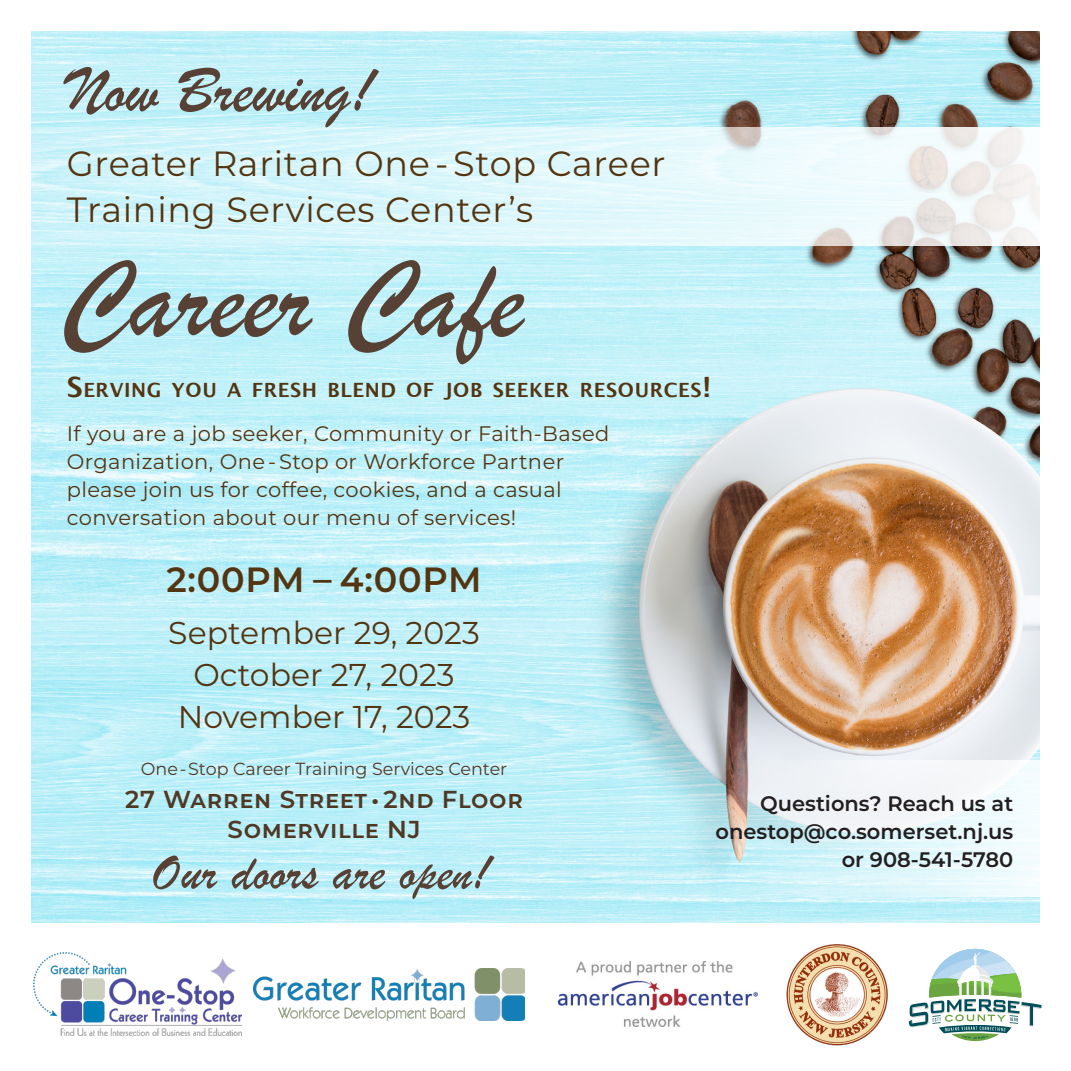
<style>
.page{position:relative;width:1071px;height:1071px;background:#fff}
.page>*{position:absolute;margin:0;border:0;box-sizing:border-box;transform-origin:0 0}
.t1{font:115.5px "Brush Script";color:#574135}
.Running_head{font:66.5px "Brush Script";color:#574135}
.Our_doors{font:52.5px "Brush Script";color:#574135}
.t2{font:35px/45.5px "Montserrat";letter-spacing:.02em;color:#533511}
.Time{font:600 35px "Montserrat";letter-spacing:.02em;color:#533511}
.Dates{font:31.5px "Montserrat";color:#533511}
.Address{font:600 24.5px/29.8px "Montserrat";letter-spacing:.03em;color:#4f3925;text-align:center}
.Body_text{font:21px/28px "Montserrat";letter-spacing:.02em;color:#533511}
.Questions{font:600 21px/28px "Montserrat";color:#231f20;text-align:right}
.Subtitle{font:700 19.6px "Lucida Grande";letter-spacing:.03em;color:#533511}
.One-Stop{font:17.5px "Montserrat";color:#4f3925}
.s1{font-size:28px}
.s2{font-family:"Avenir Next Condensed";font-weight:500}
.s3{font-family:"Myriad Pro";font-weight:400}
</style>
<div class="page">
<img style="left:32px;top:32px;width:1008px;height:890px">
<img style="left:254px;top:969px;width:271px;height:51px">
<svg style="left:32px;top:127px;width:1008px;height:119px"></svg>
<img style="left:786px;top:944px;width:102px;height:102px">
<svg style="left:908px;top:948px;width:134px;height:94px"></svg>
<img style="left:558px;top:962px;width:199px;height:65px">
<img style="left:34px;top:953px;width:208px;height:82px">
<svg style="left:682px;top:760px;width:358px;height:137px"></svg>
<p class="Running_head" style="left:67px;top:47px;width:308px">Now Brewing!</p>
<p class="t2" style="left:67px;top:140px;width:600px">Greater Raritan One - Stop Career<br>Training Services Center’s</p>
<p class="t1" style="left:60px;top:224px;width:466px">Career Cafe</p>
<p class="Subtitle" style="left:67px;top:375px;width:646px"><span class="s1">S</span>ERVING YOU A FRESH BLEND OF JOB SEEKER RESOURCES<span class="s1">!</span></p>
<p class="Body_text" style="left:67px;top:419px;width:544px">If you are a job seeker, Community or Faith-Based<br>Organization, One - Stop or Workforce Partner please join us for coffee, cookies, and a casual</p>
<p class="Body_text" style="left:67px;top:503px;width:451px">conversation about our menu of services!</p>
<p class="Time" style="left:167px;top:555px;width:316px">2:00PM <span class="s2">−</span> 4:00PM</p>
<p class="Dates" style="left:168px;top:611px;width:313px">September 29, 2023</p>
<p class="Dates" style="left:193px;top:653px;width:263px">October 27, 2023</p>
<p class="Dates" style="left:178px;top:695px;width:294px">November 17, 2023</p>
<p class="One-Stop" style="left:141px;top:757px;width:368px">One - Stop Career Training Services Center</p>
<p class="Address" style="left:125px;top:784px;width:399px">27 Warren Street <span class="s3">•</span> 2nd Floor<br>Somerville NJ</p>
<p class="Our_doors" style="left:151px;top:838px;width:340px">Our doors are open!</p>
<p class="Questions" style="left:716px;top:789px;width:299px">Questions? Reach us at onestop@co.somerset.nj.us</p>
<p class="Questions" style="left:842px;top:845px;width:173px">or 908-541-5780</p>
</div>
